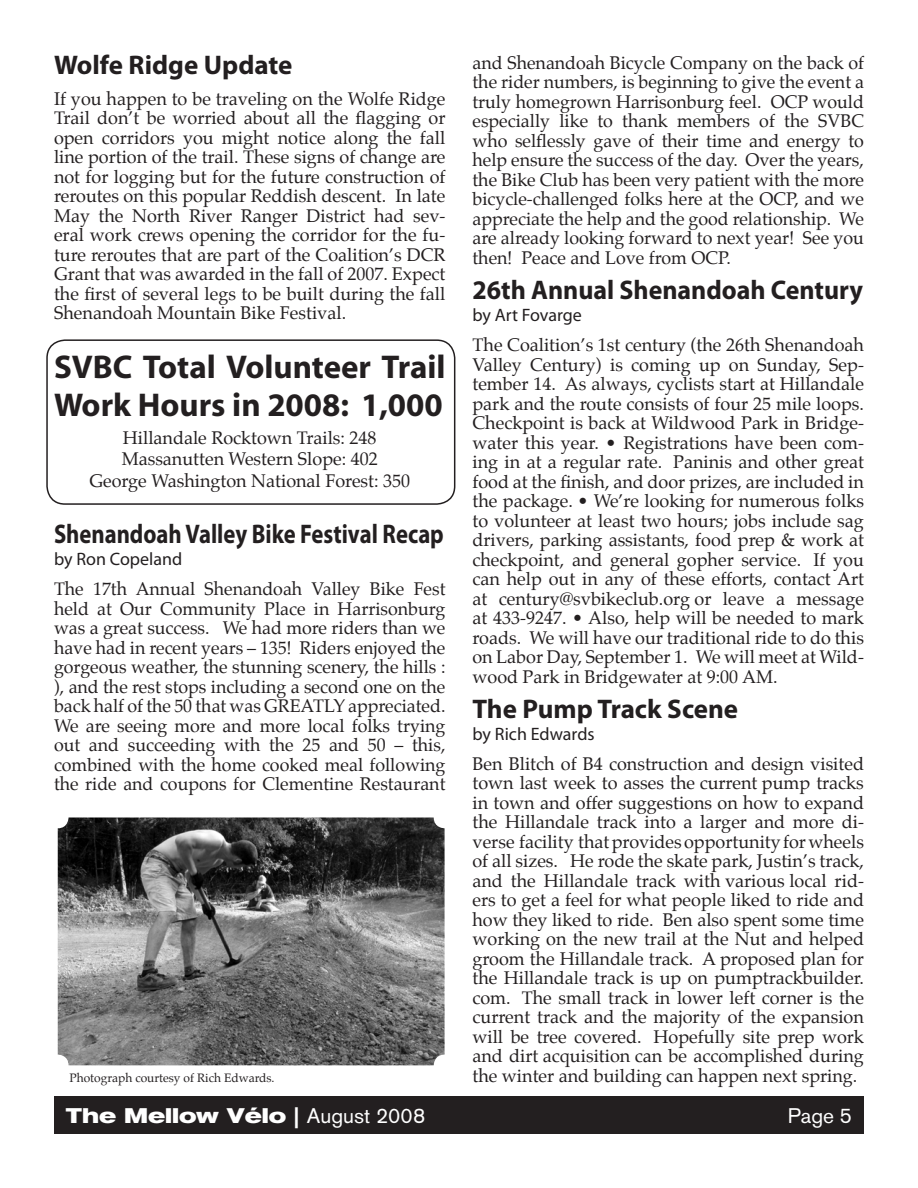
<style>
.page{position:relative;width:918px;height:1188px;background:#fff}
.page>*{position:absolute;margin:0;border:0;box-sizing:border-box;transform-origin:0 0}
.t1{font:700 33px/37.5px "Myriad";color:#231f20}
.t2{font:700 27px "Myriad Pro";color:#231f20}
.t3{font:700 27px "Myriad Pro";color:#231f20;scale:.84 1}
.t4{font:700 27px "Myriad Pro";color:#231f20;scale:.96 1}
.t5{font:700 expanded 21px "Akzidenz Grotesk BE";color:#fff}
.t6{font:21px "Akzidenz Grotesk BE";color:#fff}
.t7{font:18px/19.5px "Palatino";color:#231f20;text-align:justify}
.t8{font:18px "Myriad Pro";color:#231f20}
.t9{font:12px "Palatino";color:#231f20}
.s1{font-weight:400;font-stretch:normal}
</style>
<div class="page">
<div style="left:54px;top:1097px;width:810px;height:37px;background:#231f20"></div>
<img style="left:58px;top:818px;width:387px;height:247px;border-radius:11px">
<div style="left:46px;top:339px;width:409px;height:166px;border:2px solid #231f20;border-radius:18px"></div>
<p class="t2" style="left:54px;top:48px;width:240px">Wolfe Ridge Update</p>
<p class="t7" style="left:54px;top:90px;width:393px">If you happen to be traveling on the Wolfe Ridge Trail don’t be worried about all the flagging or open corridors you might notice along the fall line portion of the trail. These signs of change are not for logging but for the future construction of reroutes on this popular Reddish descent. In late May the North River Ranger District had sev&shy;eral work crews opening the corridor for the fu&shy;ture reroutes that are part of the Coalition’s DCR Grant that was awarded in the fall of 2007. Expect the first of several legs to be built during the fall Shenandoah Mountain Bike Festival.</p>
<p class="t1" style="left:54px;top:350px;width:393px">SVBC Total Volunteer Trail<br>Work Hours in 2008: 1,000</p>
<p class="t7" style="left:123px;top:429px;width:255px">Hillandale Rocktown Trails: 248</p>
<p class="t7" style="left:122px;top:451px;width:258px">Massanutten Western Slope: 402</p>
<p class="t7" style="left:89px;top:473px;width:322px">George Washington National Forest: 350</p>
<p class="t3" style="left:54px;top:517px;width:466px">Shenandoah Valley Bike Festival Recap</p>
<p class="t8" style="left:54px;top:548px;width:130px">by Ron Copeland</p>
<p class="t7" style="left:54px;top:581px;width:393px">The 17th Annual Shenandoah Valley Bike Fest held at Our Community Place in Harrisonburg was a great success. We had more riders than we have had in recent years – 135! Riders enjoyed the gorgeous weather, the stunning scenery, the hills : ), and the rest stops including a second one on the back half of the 50 that was GREATLY appreciated.<br>We are seeing more and more local folks trying out and succeeding with the 25 and 50 – this, combined with the home cooked meal following the ride and coupons for Clementine Restaurant</p>
<p class="t7" style="left:472px;top:54px;width:393px">and Shenandoah Bicycle Company on the back of the rider numbers, is beginning to give the event a truly homegrown Harrisonburg feel. OCP would especially like to thank members of the SVBC who selflessly gave of their time and energy to help ensure the success of the day. Over the years, the Bike Club has been very patient with the more bicycle-challenged folks here at the OCP, and we appreciate the help and the good relationship. We are already looking forward to next year! See you then! Peace and Love from OCP.</p>
<p class="t4" style="left:472px;top:273px;width:408px">26th Annual Shenandoah Century</p>
<p class="t8" style="left:472px;top:304px;width:111px">by Art Fovarge</p>
<p class="t7" style="left:472px;top:337px;width:393px">The Coalition’s 1st century (the 26th Shenandoah Valley Century) is coming up on Sunday, Sep&shy;tember 14. As always, cyclists start at Hillandale park and the route consists of four 25 mile loops.<br>Checkpoint is back at Wildwood Park in Bridge&shy;water this year. • Registrations have been com&shy;ing in at a regular rate. Paninis and other great food at the finish, and door prizes, are included in the package. • We’re looking for numerous folks to volunteer at least two hours; jobs include sag drivers, parking assistants, food prep &amp; work at checkpoint, and general gopher service. If you can help out in any of these efforts, contact Art at century@svbikeclub.org or leave a message at 433-9247. • Also, help will be needed to mark roads. We will have our traditional ride to do this on Labor Day, September 1. We will meet at Wild&shy;wood Park in Bridgewater at 9:00 AM.</p>
<p class="t2" style="left:472px;top:691px;width:267px">The Pump Track Scene</p>
<p class="t8" style="left:472px;top:722px;width:124px">by Rich Edwards</p>
<p class="t7" style="left:472px;top:756px;width:393px">Ben Blitch of B4 construction and design visited town last week to asses the current pump tracks in town and offer suggestions on how to expand the Hillandale track into a larger and more di&shy;verse facility that provides opportunity for wheels of all sizes. He rode the skate park, Justin’s track, and the Hillandale track with various local rid&shy;ers to get a feel for what people liked to ride and how they liked to ride. Ben also spent some time working on the new trail at the Nut and helped groom the Hillandale track. A proposed plan for the Hillandale track is up on pumptrackbuilder. com. The small track in lower left corner is the current track and the majority of the expansion will be tree covered. Hopefully site prep work and dirt acquisition can be accomplished during</p>
<p class="t9" style="left:70px;top:1070px;width:207px">Photograph courtesy of Rich Edwards.</p>
<p class="t7" style="left:472px;top:1068px;width:386px">the winter and building can happen next spring.</p>
<p class="t5" style="left:66px;top:1104px;width:361px">The Mellow Vélo | <span class="s1">August 2008</span></p>
<p class="t6" style="left:788px;top:1103px;width:66px">Page 5</p>
</div>
